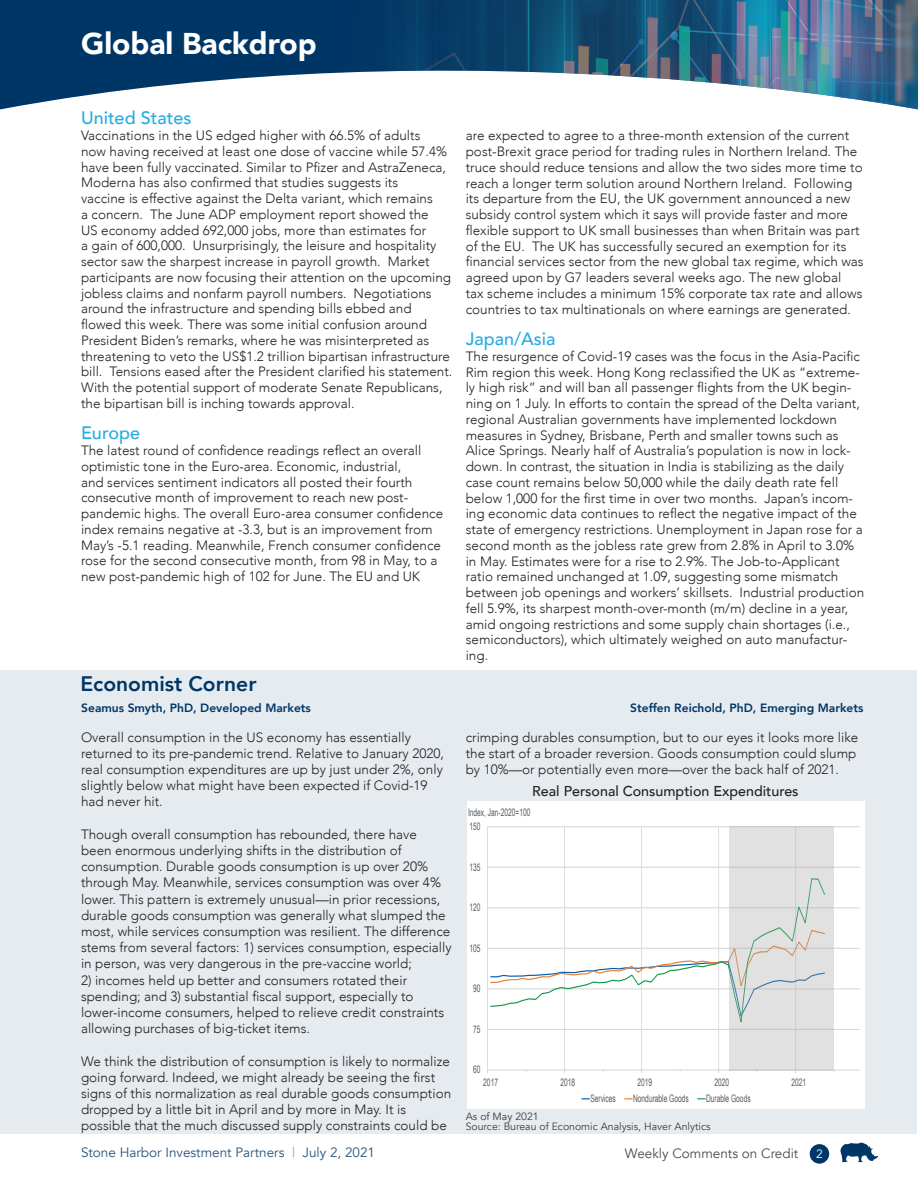
<style>
.page{position:relative;width:918px;height:1188px;background:#fff}
.page>*{position:absolute;margin:0;border:0;box-sizing:border-box;transform-origin:0 0}
.t1{font:900 30px "Avenir";color:#fff}
.t2{font:800 21px "Avenir";color:#003666}
.t3{font:500 18px "Avenir";color:#29abe3}
.Large_Header{font:500 14.25px "Avenir";color:#231f20}
.t4{font:300 13.5px/15.8px "Avenir";color:#231f20}
.t5{font:13.5px "Avenir";color:#26547d}
.t6{font:13.5px "Avenir";color:#4b4c4d}
.t7{font:800 12px "Avenir";color:#003666}
.t8{font:12px "Avenir";color:#fff}
.Chart_Footnotes{font:10.5px "Avenir";color:#3e3e3f}
.t9{font:10.35px "Arial Narrow";color:#595959;scale:.78 1}
.s1{color:#49b7e7}
</style>
<div class="page">
<div style="left:810px;top:1144px;width:19px;height:20px;background:#003666;border-radius:50%"></div>
<svg style="left:840px;top:1143px;width:38px;height:19px"></svg>
<svg style="left:0;top:0;width:93px;height:109px;background:#114370"></svg>
<img style="left:93px;top:0;width:825px;height:109px">
<div style="left:1px;top:670px;width:916px;height:464px;background:#e6ebf0"></div>
<div style="left:467px;top:802px;width:397px;height:307px;background:#fff"></div>
<hr style="left:487px;top:1029px;width:373px;height:1px;background:#d9d9d9">
<hr style="left:487px;top:989px;width:373px;height:1px;background:#d9d9d9">
<hr style="left:487px;top:948px;width:373px;height:1px;background:#d9d9d9">
<hr style="left:487px;top:908px;width:373px;height:1px;background:#d9d9d9">
<hr style="left:487px;top:867px;width:373px;height:1px;background:#d9d9d9">
<hr style="left:487px;top:826px;width:373px;height:1px;background:#d9d9d9">
<hr style="left:487px;top:827px;width:1px;height:243px;background:#d9d9d9">
<hr style="left:564px;top:827px;width:1px;height:243px;background:#d9d9d9">
<hr style="left:641px;top:827px;width:1px;height:243px;background:#d9d9d9">
<hr style="left:718px;top:827px;width:1px;height:243px;background:#d9d9d9">
<hr style="left:487px;top:1070px;width:373px;height:1px;background:#d9d9d9">
<svg style="left:490px;top:907px;width:239px;height:100px"></svg>
<div style="left:729px;top:826px;width:105px;height:245px;background:#a5a5a5;opacity:.33"></div>
<p class="t1" style="left:81px;top:18px;width:237px">Global Backdrop</p>
<p class="t3" style="left:81px;top:103px;width:112px">United States</p>
<p class="t4" style="left:81px;top:128px;width:373px">Vaccinations in the US edged higher with 66.5% of adults<br>now having received at least one dose of vaccine while 57.4% have been fully vaccinated. Similar to Pfizer and AstraZeneca, Moderna has also confirmed that studies suggests its<br>vaccine is effective against the Delta variant, which remains<br>a concern. The June ADP employment report showed the<br>US economy added 692,000 jobs, more than estimates for<br>a gain of 600,000. Unsurprisingly, the leisure and hospitality sector saw the sharpest increase in payroll growth. Market participants are now focusing their attention on the upcoming jobless claims and nonfarm payroll numbers. Negotiations around the infrastructure and spending bills ebbed and flowed this week. There was some initial confusion around President Biden’s remarks, where he was misinterpreted as threatening to veto the US$1.2 trillion bipartisan infrastructure bill. Tensions eased after the President clarified his statement.<br>With the potential support of moderate Senate Republicans, the bipartisan bill is inching towards approval.</p>
<p class="t3" style="left:81px;top:418px;width:61px">Europe</p>
<p class="t4" style="left:81px;top:443px;width:364px">The latest round of confidence readings reflect an overall optimistic tone in the Euro-area. Economic, industrial,<br>and services sentiment indicators all posted their fourth consecutive month of improvement to reach new post&shy;pandemic highs. The overall Euro-area consumer confidence index remains negative at -3.3, but is an improvement from May’s -5.1 reading. Meanwhile, French consumer confidence rose for the second consecutive month, from 98 in May, to a new post-pandemic high of 102 for June. The EU and UK</p>
<p class="t2" style="left:80px;top:668px;width:178px">Economist Corner</p>
<p class="t7" style="left:81px;top:699px;width:231px">Seamus Smyth, PhD, Developed Markets</p>
<p class="t4" style="left:81px;top:729px;width:365px;line-height:16.2px">Overall consumption in the US economy has essentially returned to its pre-pandemic trend. Relative to January 2020, real consumption expenditures are up by just under 2%, only slightly below what might have been expected if Covid-19 had never hit.</p>
<p class="t4" style="left:81px;top:826px;width:372px;line-height:16.2px">Though overall consumption has rebounded, there have<br>been enormous underlying shifts in the distribution of consumption. Durable goods consumption is up over 20% through May. Meanwhile, services consumption was over 4% lower. This pattern is extremely unusual—in prior recessions, durable goods consumption was generally what slumped the most, while services consumption was resilient. The difference stems from several factors: 1) services consumption, especially in person, was very dangerous in the pre-vaccine world;</p>
<p class="t4" style="left:81px;top:972px;width:365px;line-height:16.2px">2) incomes held up better and consumers rotated their spending; and 3) substantial fiscal support, especially to lower-income consumers, helped to relieve credit constraints allowing purchases of big-ticket items.</p>
<p class="t4" style="left:81px;top:1053px;width:372px;line-height:16.2px">We think the distribution of consumption is likely to normalize going forward. Indeed, we might already be seeing the first signs of this normalization as real durable goods consumption dropped by a little bit in April and by more in May. It is possible that the much discussed supply constraints could be</p>
<p class="t4" style="left:466px;top:128px;width:399px">are expected to agree to a three-month extension of the current post-Brexit grace period for trading rules in Northern Ireland. The truce should reduce tensions and allow the two sides more time to reach a longer term solution around Northern Ireland. Following its departure from the EU, the UK government announced a new subsidy control system which it says will provide faster and more flexible support to UK small businesses than when Britain was part of the EU. The UK has successfully secured an exemption for its financial services sector from the new global tax regime, which was agreed upon by G7 leaders several weeks ago. The new global<br>tax scheme includes a minimum 15% corporate tax rate and allows countries to tax multinationals on where earnings are generated.</p>
<p class="t3" style="left:466px;top:323px;width:91px">Japan/Asia</p>
<p class="t4" style="left:466px;top:348px;width:400px">The resurgence of Covid-19 cases was the focus in the Asia-Pacific Rim region this week. Hong Kong reclassified the UK as “extreme&shy;ly high risk” and will ban all passenger flights from the UK begin&shy;ning on 1 July. In efforts to contain the spread of the Delta variant, regional Australian governments have implemented lockdown measures in Sydney, Brisbane, Perth and smaller towns such as Alice Springs. Nearly half of Australia’s population is now in lock&shy;down. In contrast, the situation in India is stabilizing as the daily case count remains below 50,000 while the daily death rate fell below 1,000 for the first time in over two months. Japan’s incom&shy;ing economic data continues to reflect the negative impact of the state of emergency restrictions. Unemployment in Japan rose for a second month as the jobless rate grew from 2.8% in April to 3.0% in May. Estimates were for a rise to 2.9%. The Job-to-Applicant ratio remained unchanged at 1.09, suggesting some mismatch between job openings and workers’ skillsets. Industrial production fell 5.9%, its sharpest month-over-month (m/m) decline in a year, amid ongoing restrictions and some supply chain shortages (i.e., semiconductors), which ultimately weighed on auto manufactur&shy;ing.</p>
<p class="t7" style="left:630px;top:699px;width:235px">Steffen Reichold, PhD, Emerging Markets</p>
<p class="t4" style="left:466px;top:729px;width:394px;line-height:16.2px">crimping durables consumption, but to our eyes it looks more like the start of a broader reversion. Goods consumption could slump by 10%—or potentially even more—over the back half of 2021.</p>
<p class="Large_Header" style="left:532px;top:779px;width:268px">Real Personal Consumption Expenditures</p>
<p class="t9" style="left:468px;top:805px;width:81px">Index, Jan-2020=100</p>
<p class="t9" style="left:469px;top:819px;width:16px">150</p>
<p class="t9" style="left:469px;top:859px;width:16px">135</p>
<p class="t9" style="left:469px;top:900px;width:16px">120</p>
<p class="t9" style="left:469px;top:940px;width:16px">105</p>
<p class="t9" style="left:473px;top:981px;width:11px">90</p>
<p class="t9" style="left:473px;top:1022px;width:11px">75</p>
<p class="t9" style="left:473px;top:1062px;width:11px">60</p>
<p class="t9" style="left:483px;top:1075px;width:20px">2017</p>
<p class="t9" style="left:560px;top:1075px;width:20px">2018</p>
<p class="t9" style="left:637px;top:1075px;width:20px">2019</p>
<p class="t9" style="left:714px;top:1075px;width:20px">2020</p>
<p class="t9" style="left:792px;top:1075px;width:20px">2021</p>
<p class="t9" style="left:590px;top:1091px;width:34px">Services</p>
<p class="t9" style="left:633px;top:1091px;width:73px">Nondurable Goods</p>
<p class="t9" style="left:706px;top:1091px;width:59px">Durable Goods</p>
<p class="Chart_Footnotes" style="left:466px;top:1110px;width:74px">As of May 2021</p>
<p class="Chart_Footnotes" style="left:466px;top:1120px;width:246px">Source: Bureau of Economic Analysis, Haver Anlytics</p>
<p class="t5" style="left:81px;top:1144px;width:296px">Stone Harbor Investment Partners <span class="s1">|</span> July 2, 2021</p>
<p class="t6" style="left:625px;top:1145px;width:175px">Weekly Comments on Credit</p>
<p class="t8" style="left:816px;top:1146px;width:8px">2</p>
</div>
